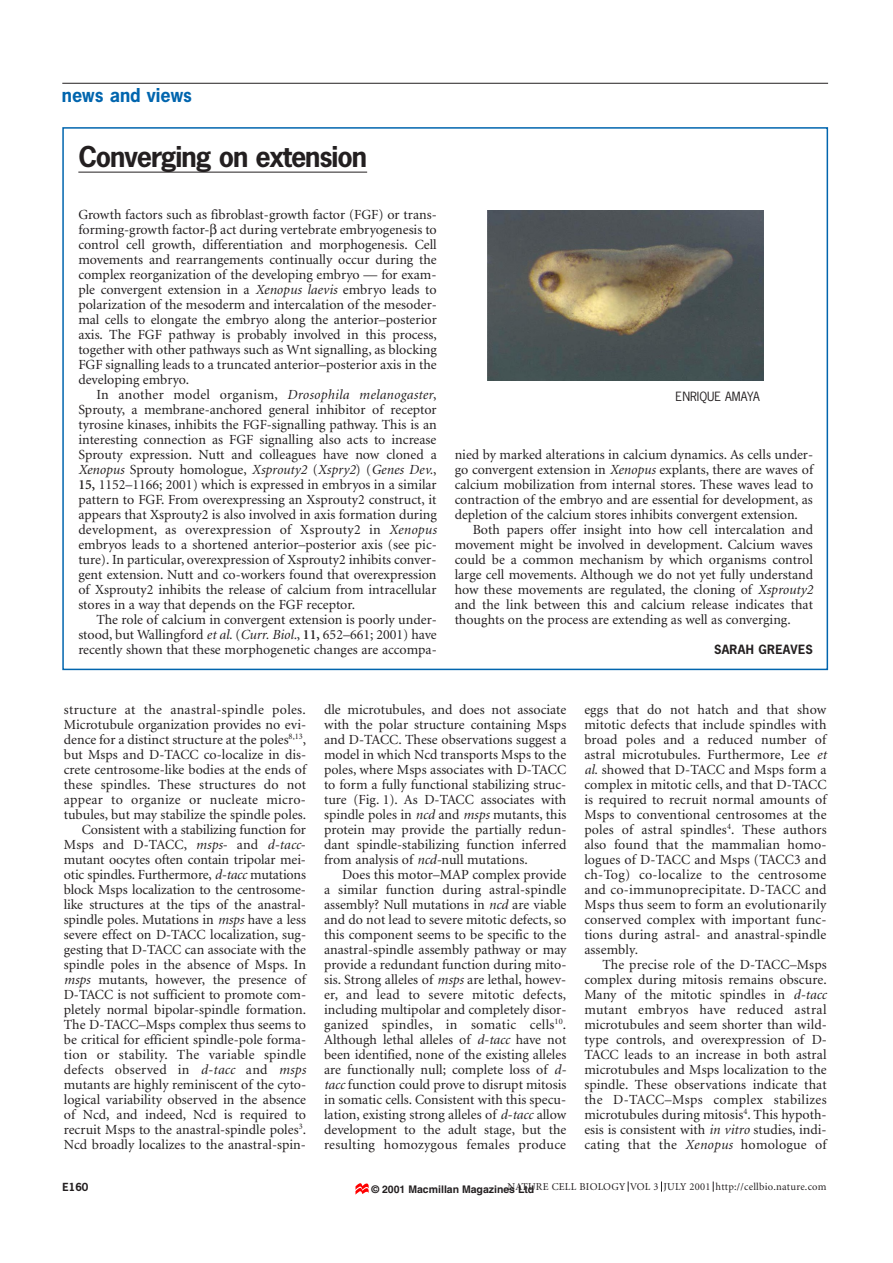
<style>
.page{position:relative;width:893px;height:1263px;background:#fff}
.page>*{position:absolute;margin:0;border:0;box-sizing:border-box;transform-origin:0 0}
.t1{font:700 27px "News Gothic";letter-spacing:-.04em;color:#231f20}
.t2{font:700 18px "News Gothic";color:#0165ae}
.t3{font:13.95px/15px "Minion";color:#231f20;text-align:justify}
.t4{font:700 12px "News Gothic";letter-spacing:.025em;color:#231f20}
.t5{font:12px "News Gothic";color:#231f20}
.t6{font:10.5px "Minion";letter-spacing:.025em;color:#231f20}
.t7{font:700 10.5px "Helvetica";color:#231f20}
.t8{font:700 10.5px "News Gothic";color:#231f20}
.s1{font-style:italic}
.s2{font-weight:600}
</style>
<div class="page">
<hr style="left:62px;top:83px;width:766px;height:1px;background:#231f20">
<hr style="left:78px;top:172px;width:289px;height:1px;background:#231f20">
<img style="left:488px;top:211px;width:275px;height:169px">
<svg style="left:355px;top:1183px;width:13px;height:12px"></svg>
<p class="t2" style="left:62px;top:88px;width:132px">news and views</p>
<h1 class="t1" style="left:78px;top:146px;width:290px">Converging on extension</h1>
<p class="t3" style="left:78px;top:208px;width:360px">Growth factors such as fibroblast-growth factor (FGF) or trans&shy;forming-growth factor- act during vertebrate embryogenesis to control cell growth, differentiation and morphogenesis. Cell movements and rearrangements continually occur during the complex reorganization of the developing embryo — for exam&shy;ple convergent extension in a <span class="s1">Xenopus laevis</span> embryo leads to polarization of the mesoderm and intercalation of the mesoder&shy;mal cells to elongate the embryo along the anterior–posterior axis. The FGF pathway is probably involved in this process, together with other pathways such as Wnt signalling, as blocking FGF signalling leads to a truncated anterior–posterior axis in the developing embryo.</p>
<p class="t3" style="left:78px;top:388px;width:360px;text-indent:18px">In another model organism, <span class="s1">Drosophila melanogaster</span>, Sprouty, a membrane-anchored general inhibitor of receptor tyrosine kinases, inhibits the FGF-signalling pathway. This is an interesting connection as FGF signalling also acts to increase Sprouty expression. Nutt and colleagues have now cloned a <span class="s1">Xenopus</span> Sprouty homologue, <span class="s1">Xsprouty2</span> (<span class="s1">Xspry2</span>) (<span class="s1">Genes Dev.</span>, <span class="s2">15,</span> 1152–1166; 2001) which is expressed in embryos in a similar pattern to FGF. From overexpressing an Xsprouty2 construct, it appears that Xsprouty2 is also involved in axis formation during development, as overexpression of Xsprouty2 in <span class="s1">Xenopus </span>embryos leads to a shortened anterior–posterior axis (see pic&shy;ture). In particular, overexpression of Xsprouty2 inhibits conver&shy;gent extension. Nutt and co-workers found that overexpression of Xsprouty2 inhibits the release of calcium from intracellular stores in a way that depends on the FGF receptor.</p>
<p class="t3" style="left:78px;top:613px;width:360px;text-indent:18px">The role of calcium in convergent extension is poorly under&shy;stood, but Wallingford <span class="s1">et al.</span> (<span class="s1">Curr. Biol.</span>, <span class="s2">11,</span> 652–661; 2001) have recently shown that these morphogenetic changes are accompa-</p>
<p class="t5" style="left:675px;top:392px;width:86px">ENRIQUE AMAYA</p>
<p class="t3" style="left:454px;top:448px;width:360px">nied by marked alterations in calcium dynamics. As cells under&shy;go convergent extension in <span class="s1">Xenopus</span> explants, there are waves of calcium mobilization from internal stores. These waves lead to contraction of the embryo and are essential for development, as depletion of the calcium stores inhibits convergent extension.</p>
<p class="t3" style="left:454px;top:523px;width:360px;text-indent:18px">Both papers offer insight into how cell intercalation and movement might be involved in development. Calcium waves could be a common mechanism by which organisms control large cell movements. Although we do not yet fully understand how these movements are regulated, the cloning of <span class="s1">Xsprouty2 </span>and the link between this and calcium release indicates that thoughts on the process are extending as well as converging.</p>
<p class="t4" style="left:714px;top:645px;width:100px">SARAH GREAVES</p>
<p class="t3" style="left:64px;top:703px;width:244px;text-align:right">structure at the anastral-spindle poles.<br>Microtubule organization provides no evi&shy;dence for a distinct structure at the poles<sup>8,13</sup>, but Msps and D-TACC co-localize in dis&shy;crete centrosome-like bodies at the ends of these spindles. These structures do not appear to organize or nucleate micro&shy;tubules, but may stabilize the spindle poles.<br>Consistent with a stabilizing function for Msps and D-TACC, <span class="s1">msps</span>- and <span class="s1">d-tacc&shy;</span>mutant oocytes often contain tripolar mei&shy;otic spindles. Furthermore, <span class="s1">d-tacc</span> mutations block Msps localization to the centrosome&shy;like structures at the tips of the anastral&shy;spindle poles. Mutations in <span class="s1">msps</span> have a less severe effect on D-TACC localization, sug&shy;gesting that D-TACC can associate with the spindle poles in the absence of Msps. In <span class="s1">msps</span> mutants, however, the presence of D-TACC is not sufficient to promote com&shy;pletely normal bipolar-spindle formation.<br>The D-TACC–Msps complex thus seems to be critical for efficient spindle-pole forma&shy;tion or stability. The variable spindle defects observed in <span class="s1">d-tacc</span> and <span class="s1">msps </span>mutants are highly reminiscent of the cyto&shy;logical variability observed in the absence of Ncd, and indeed, Ncd is required to recruit Msps to the anastral-spindle poles<sup>3</sup>.<br>Ncd broadly localizes to the anastral-spin-</p>
<p class="t3" style="left:324px;top:703px;width:244px">dle microtubules, and does not associate with the polar structure containing Msps and D-TACC. These observations suggest a model in which Ncd transports Msps to the poles, where Msps associates with D-TACC to form a fully functional stabilizing struc&shy;ture (Fig. 1). As D-TACC associates with spindle poles in <span class="s1">ncd</span> and <span class="s1">msps</span> mutants, this protein may provide the partially redun&shy;dant spindle-stabilizing function inferred from analysis of <span class="s1">ncd-</span>null mutations.</p>
<p class="t3" style="left:324px;top:868px;width:244px;text-indent:18px">Does this motor–MAP complex provide a similar function during astral-spindle assembly? Null mutations in <span class="s1">ncd</span> are viable and do not lead to severe mitotic defects, so this component seems to be specific to the anastral-spindle assembly pathway or may provide a redundant function during mito&shy;sis. Strong alleles of <span class="s1">msps</span> are lethal, howev&shy;er, and lead to severe mitotic defects, including multipolar and completely disor&shy;ganized spindles, in somatic cells<sup>10</sup>.<br>Although lethal alleles of <span class="s1">d-tacc</span> have not been identified, none of the existing alleles are functionally null; complete loss of <span class="s1">d&shy;tacc</span> function could prove to disrupt mitosis in somatic cells. Consistent with this specu&shy;lation, existing strong alleles of <span class="s1">d-tacc</span> allow development to the adult stage, but the resulting homozygous females produce</p>
<p class="t3" style="left:584px;top:703px;width:244px">eggs that do not hatch and that show mitotic defects that include spindles with broad poles and a reduced number of astral microtubules. Furthermore, Lee <span class="s1">et al.</span> showed that D-TACC and Msps form a complex in mitotic cells, and that D-TACC is required to recruit normal amounts of Msps to conventional centrosomes at the poles of astral spindles<sup>4</sup>. These authors also found that the mammalian homo&shy;logues of D-TACC and Msps (TACC3 and ch-Tog) co-localize to the centrosome and co-immunoprecipitate. D-TACC and Msps thus seem to form an evolutionarily conserved complex with important func&shy;tions during astral- and anastral-spindle assembly.</p>
<p class="t3" style="left:584px;top:958px;width:244px;text-indent:18px">The precise role of the D-TACC–Msps complex during mitosis remains obscure.<br>Many of the mitotic spindles in <span class="s1">d-tacc </span>mutant embryos have reduced astral microtubules and seem shorter than wild&shy;type controls, and overexpression of D-TACC leads to an increase in both astral microtubules and Msps localization to the spindle. These observations indicate that the D-TACC–Msps complex stabilizes microtubules during mitosis<sup>4</sup>. This hypoth&shy;esis is consistent with <span class="s1">in vitro</span> studies, indi&shy;cating that the <span class="s1">Xenopus</span> homologue of</p>
<p class="t8" style="left:63px;top:1183px;width:27px">E160</p>
<p class="t6" style="left:507px;top:1183px;width:320px">NATURE CELL BIOLOGY VOL 3 JULY 2001 http://cellbio.nature.com</p>
<p class="t7" style="left:371px;top:1185px;width:164px">© 2001 Macmillan Magazines Ltd</p>
</div>
